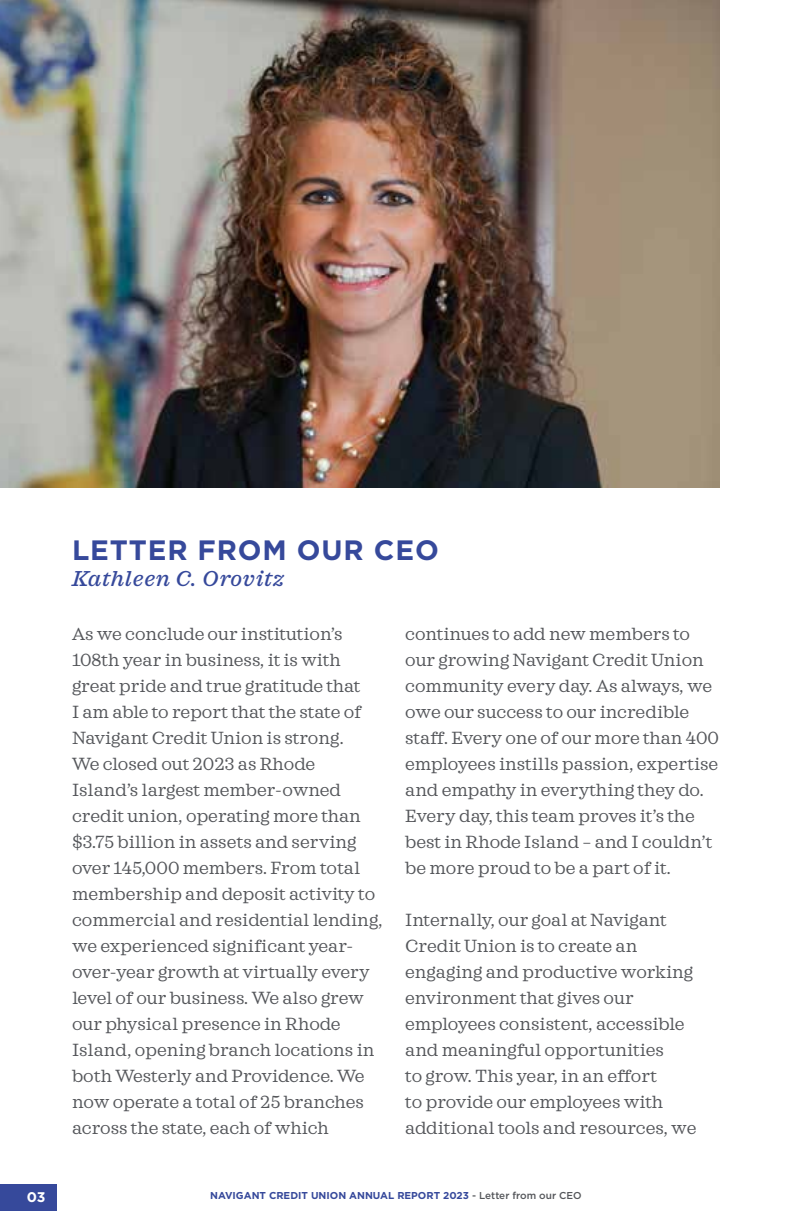
<style>
.page{position:relative;width:792px;height:1224px;background:#fff}
.page>*{position:absolute;margin:0;border:0;box-sizing:border-box;transform-origin:0 0}
.t1{font:700 28px "Gotham";letter-spacing:.03em;color:#36499b}
.t2{font:italic 500 22px "Sagona";letter-spacing:.03em;color:#36499b}
.t3{font:18px/26px "Sagona";color:#54565a}
.t4{font:700 14px "Gotham";color:#fff}
.t5{font:700 10px "Gotham";color:#36499b}
.s1{font-weight:500;color:#54565a}
</style>
<div class="page">
<div style="left:0;top:1184px;width:57px;height:27px;background:#36499b"></div>
<img style="left:0;top:0;width:720px;height:487px">
<p class="t4" style="left:27px;top:1188px;width:20px">03</p>
<h1 class="t1" style="left:72px;top:531px;width:368px">LETTER FROM OUR CEO</h1>
<p class="t2" style="left:72px;top:565px;width:214px">Kathleen C. Orovitz</p>
<p class="t3" style="left:72px;top:621px;width:312px">As we conclude our institution’s 108th year in business, it is with great pride and true gratitude that<br>I am able to report that the state of Navigant Credit Union is strong.<br>We closed out 2023 as Rhode Island’s largest member-owned credit union, operating more than $3.75 billion in assets and serving over 145,000 members. From total membership and deposit activity to commercial and residential lending, we experienced significant year&shy;over-year growth at virtually every level of our business. We also grew our physical presence in Rhode Island, opening branch locations in both Westerly and Providence. We now operate a total of 25 branches across the state, each of which</p>
<p class="t3" style="left:405px;top:621px;width:315px">continues to add new members to our growing Navigant Credit Union community every day. As always, we owe our success to our incredible staff. Every one of our more than 400 employees instills passion, expertise and empathy in everything they do.<br>Every day, this team proves it’s the best in Rhode Island – and I couldn’t be more proud to be a part of it.</p>
<p class="t3" style="left:405px;top:907px;width:293px">Internally, our goal at Navigant<br>Credit Union is to create an engaging and productive working environment that gives our employees consistent, accessible and meaningful opportunities<br>to grow. This year, in an effort<br>to provide our employees with additional tools and resources, we</p>
<p class="t5" style="left:210px;top:1189px;width:373px">NAVIGANT CREDIT UNION ANNUAL REPORT 2023 <span class="s1">- Letter from our CEO</span></p>
</div>
